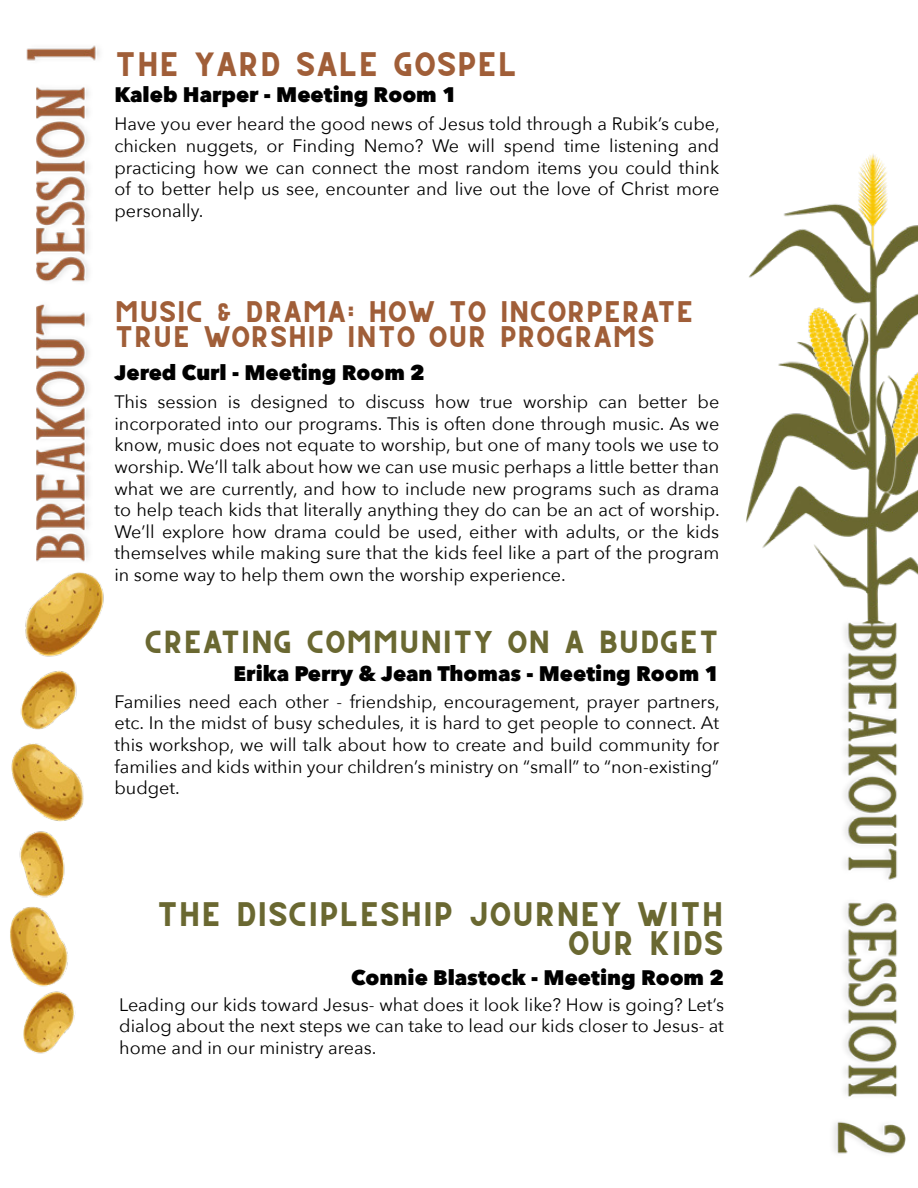
<style>
.page{position:relative;width:918px;height:1188px;background:#fff}
.page>*{position:absolute;margin:0;border:0;box-sizing:border-box;transform-origin:0 0}
.t1{font:24px/28.8px "CS Gordon";color:#6a6831;text-align:right}
.t2{font:24px "CS Gordon";color:#a05e38}
.t3{font:22.5px "CS Gordon";color:#6a6831}
.t4{font:800 21px "Avenir Next";color:#000}
.t5{font:21px/25.2px "CS Gordon";color:#a05e38}
.t6{font:18px/21.6px "Avenir Next";color:#000;text-align:justify}
</style>
<div class="page">
<img style="left:10px;top:45px;width:94px;height:1009px">
<img style="left:746px;top:154px;width:172px;height:1000px">
<h1 class="t2" style="left:114px;top:53px;width:405px">THE YARD SALE GOSPEL</h1>
<p class="t4" style="left:114px;top:82px;width:344px">Kaleb Harper - Meeting Room 1</p>
<p class="t6" style="left:114px;top:112px;width:607px">Have you ever heard the good news of Jesus told through a Rubik’s cube, chicken nuggets, or Finding Nemo? We will spend time listening and practicing how we can connect the most random items you could think of to better help us see, encounter and live out the love of Christ more personally.</p>
<p class="t5" style="left:114px;top:302px;width:581px">MUSIC &amp; DRAMA: HOW TO INCORPERATE<br>TRUE WORSHIP INTO OUR PROGRAMS</p>
<p class="t4" style="left:114px;top:360px;width:312px">Jered Curl - Meeting Room 2</p>
<p class="t6" style="left:114px;top:390px;width:607px">This session is designed to discuss how true worship can better be incorporated into our programs. This is often done through music. As we know, music does not equate to worship, but one of many tools we use to worship. We’ll talk about how we can use music perhaps a little better than what we are currently, and how to include new programs such as drama to help teach kids that literally anything they do can be an act of worship.<br>We’ll explore how drama could be used, either with adults, or the kids themselves while making sure that the kids feel like a part of the program in some way to help them own the worship experience.</p>
<p class="t3" style="left:144px;top:632px;width:576px">CREATING COMMUNITY ON A BUDGET</p>
<p class="t4" style="left:234px;top:661px;width:487px">Erika Perry &amp; Jean Thomas - Meeting Room 1</p>
<p class="t6" style="left:114px;top:690px;width:607px">Families need each other - friendship, encouragement, prayer partners, etc. In the midst of busy schedules, it is hard to get people to connect. At this workshop, we will talk about how to create and build community for families and kids within your children’s ministry on “small” to “non-existing” budget.</p>
<h1 class="t1" style="left:156px;top:903px;width:569px">THE DISCIPLESHIP JOURNEY WITH<br>OUR KIDS</h1>
<p class="t4" style="left:351px;top:965px;width:374px">Connie Blastock - Meeting Room 2</p>
<p class="t6" style="left:119px;top:993px;width:606px">Leading our kids toward Jesus- what does it look like? How is going? Let’s dialog about the next steps we can take to lead our kids closer to Jesus- at home and in our ministry areas.</p>
</div>
